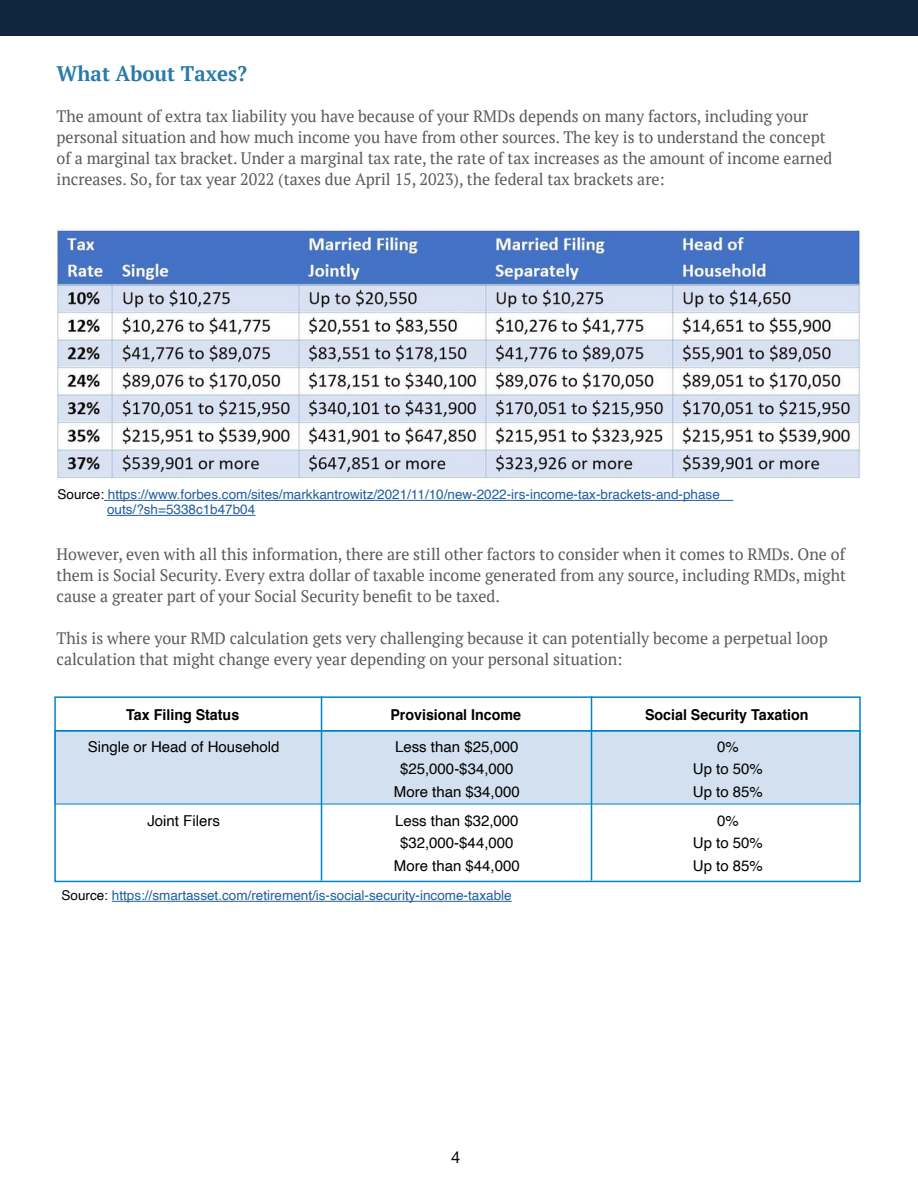
<style>
.page{position:relative;width:918px;height:1188px;background:#fff}
.page>*{position:absolute;margin:0;border:0;box-sizing:border-box;transform-origin:0 0}
.t1{font:700 21px "PT Serif";color:#287aaa}
.t2{font:16.5px/21px "PT Serif";color:#58595b}
.t3{font:16.5px "Helvetica Neue";color:#000}
.t4{font:15px/22.5px "Helvetica";color:#000;text-align:center}
.t5{font:700 15px "Helvetica";color:#000;scale:.95 1}
.t6{font:13.5px/15px "Helvetica";color:#215e9e}
.s1{color:#000}
</style>
<div class="page">
<div style="left:55px;top:730px;width:805px;height:74px;background:#d2e0ef"></div>
<div style="left:54px;top:696px;width:807px;height:186px;border:2px solid #0084c8"></div>
<hr style="left:55px;top:730px;width:805px;height:2px;background:#0084c8">
<hr style="left:321px;top:696px;width:1px;height:185px;background:#0084c8">
<hr style="left:591px;top:696px;width:1px;height:185px;background:#0084c8">
<hr style="left:112px;top:901px;width:400px;height:1px;background:#215e9e">
<div style="left:0;top:0;width:918px;height:36px;background:#0e243f"></div>
<img style="left:58px;top:228px;width:803px;height:252px">
<hr style="left:104px;top:500px;width:629px;height:1px;background:#215e9e">
<hr style="left:107px;top:515px;width:148px;height:1px;background:#215e9e">
<p class="t1" style="left:57px;top:60px;width:192px">What About Taxes?</p>
<p class="t2" style="left:57px;top:106px;width:777px">The amount of extra tax liability you have because of your RMDs depends on many factors, including your personal situation and how much income you have from other sources. The key is to understand the concept of a marginal tax bracket. Under a marginal tax rate, the rate of tax increases as the amount of income earned increases. So, for tax year 2022 (taxes due April 15, 2023), the federal tax brackets are:</p>
<p class="t6" style="left:107px;top:488px;width:614px;text-indent:-50px"><span class="s1">Source:</span> https://www.forbes.com/sites/markkantrowitz/2021/11/10/new-2022-irs-income-tax-brackets-and-phase outs/?sh=5338c1b47b04</p>
<p class="t2" style="left:57px;top:544px;width:791px;text-align:justify">However, even with all this information, there are still other factors to consider when it comes to RMDs. One of them is Social Security. Every extra dollar of taxable income generated from any source, including RMDs, might cause a greater part of your Social Security benefit to be taxed.</p>
<p class="t2" style="left:57px;top:627px;width:773px">This is where your RMD calculation gets very challenging because it can potentially become a perpetual loop calculation that might change every year depending on your personal situation:</p>
<p class="t5" style="left:126px;top:703px;width:120px">Tax Filing Status</p>
<p class="t4" style="left:88px;top:735px;width:193px">Single or Head of Household</p>
<p class="t4" style="left:394px;top:735px;width:127px">Less than $25,000 $25,000-$34,000<br>More than $34,000</p>
<p class="t4" style="left:693px;top:735px;width:72px">0%<br>Up to 50%<br>Up to 85%</p>
<p class="t5" style="left:390px;top:703px;width:139px">Provisional Income</p>
<p class="t5" style="left:645px;top:703px;width:174px">Social Security Taxation</p>
<p class="t4" style="left:147px;top:810px;width:74px">Joint Filers</p>
<p class="t4" style="left:394px;top:810px;width:127px">Less than $32,000 $32,000-$44,000<br>More than $44,000</p>
<p class="t4" style="left:693px;top:810px;width:72px">0%<br>Up to 50%<br>Up to 85%</p>
<p class="t6" style="left:62px;top:888px;width:452px"><span class="s1">Source:</span> https://smartasset.com/retirement/is-social-security-income-taxable</p>
<p class="t3" style="left:451px;top:1145px;width:11px">4</p>
</div>
